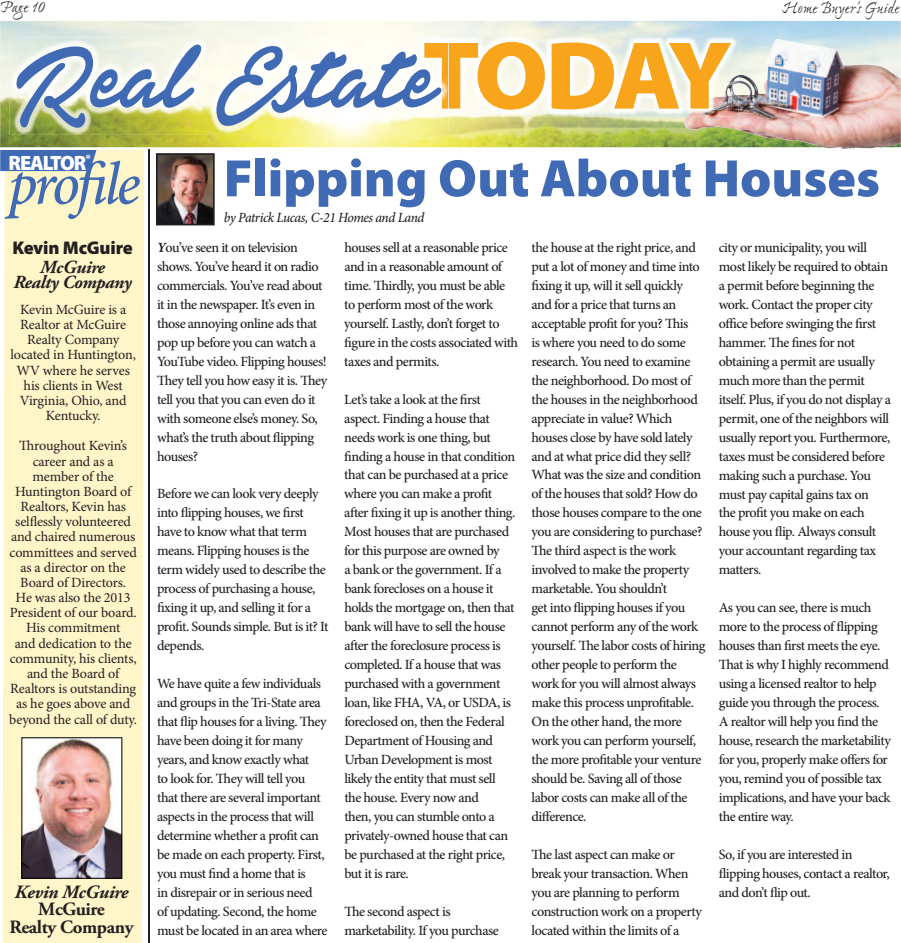
<style>
.page{position:relative;width:901px;height:943px;background:#fff}
.page>*{position:absolute;margin:0;border:0;box-sizing:border-box;transform-origin:0 0}
.t1{font:900 97.25px "Myriad Pro";letter-spacing:-.055em;color:#f9a51b;scale:1.04 1}
.t2{font:italic 500 60.62px "Minion Pro";letter-spacing:-.06em;color:#406ab4}
.t3{font:900 53.12px "Myriad Pro";color:#406ab4}
.t4{font:900 20.75px "Myriad Pro";letter-spacing:-.05em;color:#fff}
.t5{font:700 18.75px/17.4px "Adobe Garamond Pro";letter-spacing:-.02em;color:#231f20;text-align:center}
.t6{font:italic 700 18.75px "Adobe Garamond Pro";letter-spacing:-.02em;color:#231f20}
.t7{font:italic 700 18.38px/15px "Adobe Garamond Pro";letter-spacing:-.02em;color:#231f20;text-align:center}
.t8{font:900 18.38px "Myriad Pro";letter-spacing:-.01em;color:#231f20}
.t9{font:17.5px "Ex Ponto";letter-spacing:-.015em;color:#231f20}
.t10{font:500 14.12px/19px "Minion Pro";letter-spacing:-.04em;color:#231f20}
.t11{font:14.12px/15.1px "Minion Pro";letter-spacing:-.015em;color:#231f20;text-align:center}
.t12{font:italic 500 14px "Minion Pro";letter-spacing:-.03em;color:#231f20;scale:.96 1}
.s1{font-weight:700;font-style:italic}
</style>
<div class="page">
<img style="left:0;top:21px;width:900px;height:126px">
<hr style="left:149px;top:149px;width:1px;height:793px;background:#231f20">
<div style="left:3px;top:150px;width:141px;height:793px;background:#fef5c9"></div>
<div style="left:0;top:150px;width:96px;height:21px;background:#406ab4"></div>
<img style="left:738px;top:59px;width:30px;height:36px">
<img style="left:417px;top:35px;width:321px;height:82px">
<img style="left:686px;top:75px;width:52px;height:42px">
<img style="left:448px;top:42px;width:283px;height:68px">
<img style="left:695px;top:79px;width:36px;height:31px">
<img style="left:9px;top:38px;width:439px;height:97px">
<img style="left:417px;top:38px;width:31px;height:79px">
<img style="left:424px;top:43px;width:24px;height:66px">
<svg style="left:16px;top:44px;width:425px;height:84px"></svg>
<img style="left:21px;top:737px;width:101px;height:142px">
<img style="left:156px;top:153px;width:59px;height:72px">
<p class="t9" style="left:0;top:-2px;width:47px">Page 10</p>
<p class="t9" style="left:782px;top:-1px;width:119px">Home Buyer’s Guide</p>
<h1 class="t1" style="left:422px;top:11px;width:299px">TODAY</h1>
<h3 class="t4" style="left:9px;top:149px;width:84px">REALTOR<sup>®</sup></h3>
<h2 class="t2" style="left:9px;top:143px;width:133px">profile</h2>
<h3 class="t8" style="left:12px;top:235px;width:122px">Kevin McGuire</h3>
<h3 class="t7" style="left:13px;top:260px;width:120px">McGuire<br>Realty Company</h3>
<p class="t11" style="left:10px;top:302px;width:127px">Kevin McGuire is a<br>Realtor at McGuire<br>Realty Company located in Huntington,<br>WV where he serves his clients in West<br>Virginia, Ohio, and<br>Kentucky.</p>
<p class="t11" style="left:9px;top:438px;width:129px">Throughout Kevin’s career and as a member of the<br>Huntington Board of<br>Realtors, Kevin has selflessly volunteered and chaired numerous committees and served as a director on the<br>Board of Directors.<br>He was also the 2013<br>President of our board.<br>His commitment<br>and dedication to the community, his clients, and the Board of<br>Realtors is outstanding as he goes above and beyond the call of duty.</p>
<h3 class="t6" style="left:15px;top:881px;width:115px">Kevin McGuire</h3>
<h3 class="t5" style="left:9px;top:901px;width:126px">McGuire<br>Realty Company</h3>
<h3 class="t3" style="left:224px;top:143px;width:657px">Flipping Out About Houses</h3>
<p class="t12" style="left:224px;top:208px;width:210px">by Patrick Lucas, C-21 Homes and Land</p>
<p class="t10" style="left:157px;top:238px;width:172px"><span class="s1">Y</span>ou’ve seen it on television shows. You’ve heard it on radio commercials. You’ve read about it in the newspaper. It’s even in those annoying online ads that pop up before you can watch a<br>YouTube video. Flipping houses!<br>They tell you how easy it is. They tell you that you can even do it with someone else’s money. So, what’s the truth about flipping houses?</p>
<p class="t10" style="left:157px;top:484px;width:173px">Before we can look very deeply into flipping houses, we first have to know what that term means. Flipping houses is the term widely used to describe the process of purchasing a house, fixing it up, and selling it for a profit. Sounds simple. But is it? It depends.</p>
<p class="t10" style="left:157px;top:674px;width:172px">We have quite a few individuals and groups in the Tri-State area that flip houses for a living. They have been doing it for many years, and know exactly what<br>to look for. They will tell you that there are several important aspects in the process that will determine whether a profit can be made on each property. First, you must find a home that is<br>in disrepair or in serious need<br>of updating. Second, the home must be located in an area where</p>
<p class="t10" style="left:718px;top:238px;width:174px">city or municipality, you will most likely be required to obtain a permit before beginning the work. Contact the proper city office before swinging the first hammer. The fines for not obtaining a permit are usually much more than the permit itself. Plus, if you do not display a permit, one of the neighbors will usually report you. Furthermore, taxes must be considered before making such a purchase. You must pay capital gains tax on<br>the profit you make on each house you flip. Always consult your accountant regarding tax matters.</p>
<p class="t10" style="left:718px;top:598px;width:173px">As you can see, there is much more to the process of flipping houses than first meets the eye.<br>That is why I highly recommend using a licensed realtor to help guide you through the process.<br>A realtor will help you find the house, research the marketability for you, properly make offers for you, remind you of possible tax implications, and have your back the entire way.</p>
<p class="t10" style="left:718px;top:845px;width:172px">So, if you are interested in flipping houses, contact a realtor, and don’t flip out.</p>
<p class="t10" style="left:531px;top:238px;width:175px">the house at the right price, and put a lot of money and time into fixing it up, will it sell quickly and for a price that turns an acceptable profit for you? This<br>is where you need to do some research. You need to examine the neighborhood. Do most of the houses in the neighborhood appreciate in value? Which houses close by have sold lately and at what price did they sell?<br>What was the size and condition of the houses that sold? How do those houses compare to the one you are considering to purchase?<br>The third aspect is the work involved to make the property marketable. You shouldn’t<br>get into flipping houses if you cannot perform any of the work yourself. The labor costs of hiring other people to perform the work for you will almost always make this process unprofitable.<br>On the other hand, the more work you can perform yourself, the more profitable your venture should be. Saving all of those labor costs can make all of the difference.</p>
<p class="t10" style="left:531px;top:845px;width:172px">The last aspect can make or break your transaction. When you are planning to perform construction work on a property located within the limits of a</p>
<p class="t10" style="left:344px;top:238px;width:175px">houses sell at a reasonable price and in a reasonable amount of time. Thirdly, you must be able to perform most of the work yourself. Lastly, don’t forget to figure in the costs associated with taxes and permits.</p>
<p class="t10" style="left:344px;top:390px;width:173px">Let’s take a look at the first aspect. Finding a house that needs work is one thing, but finding a house in that condition that can be purchased at a price where you can make a profit after fixing it up is another thing.<br>Most houses that are purchased for this purpose are owned by<br>a bank or the government. If a bank forecloses on a house it holds the mortgage on, then that bank will have to sell the house after the foreclosure process is completed. If a house that was purchased with a government loan, like FHA, VA, or USDA, is foreclosed on, then the Federal<br>Department of Housing and<br>Urban Development is most likely the entity that must sell the house. Every now and<br>then, you can stumble onto a privately-owned house that can be purchased at the right price, but it is rare.</p>
<p class="t10" style="left:344px;top:902px;width:156px">The second aspect is marketability. If you purchase</p>
</div>
